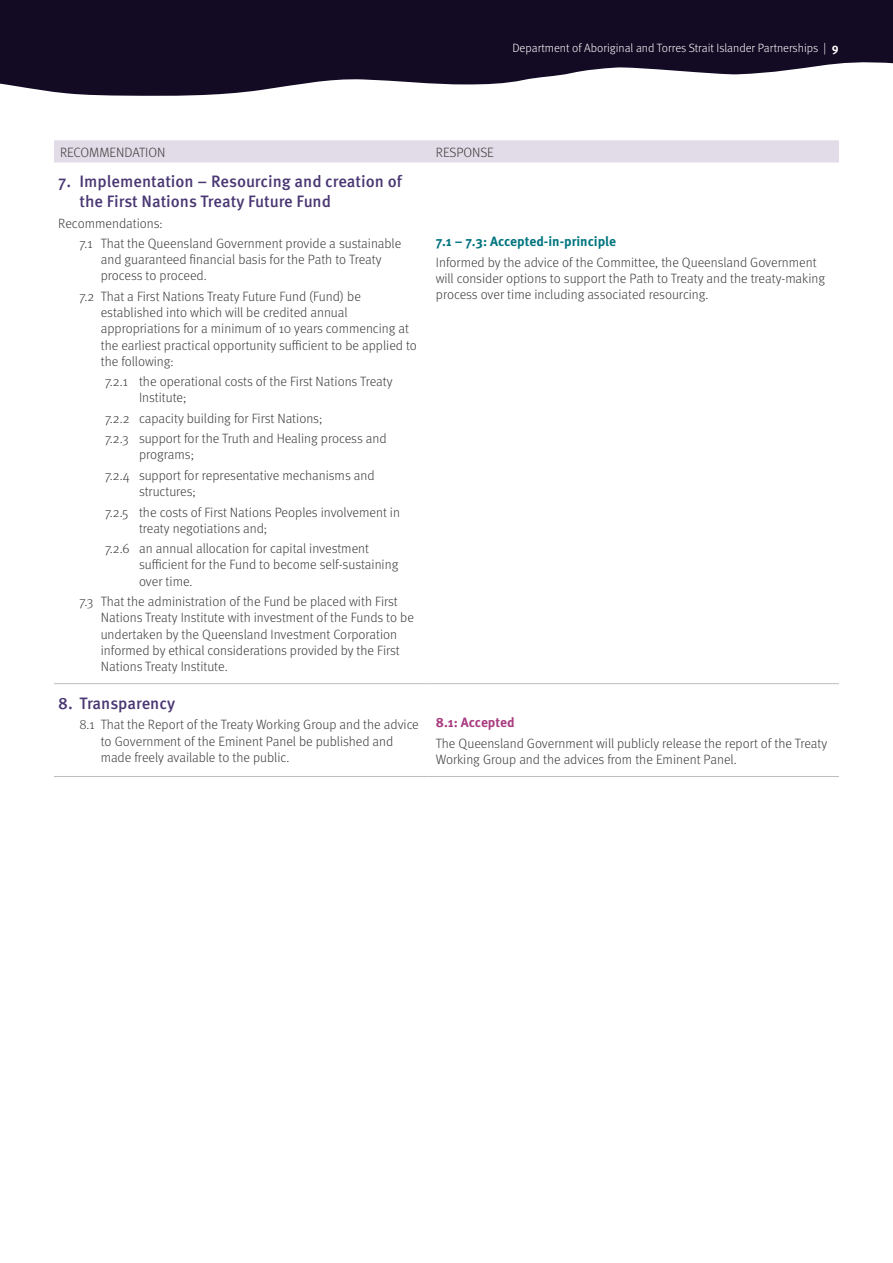
<style>
.page{position:relative;width:893px;height:1263px;background:#fff}
.page>*{position:absolute;margin:0;border:0;box-sizing:border-box;transform-origin:0 0}
.t1{font:500 16.5px/19.8px "Meta OT";color:#4a3773}
.Table_body{font:300 13.5px/16.2px "Meta OT";color:#3e3e3f}
.Table_body-2{font:700 13.5px "Meta OT";color:#02757f}
.Body{font:300 13.5px "Meta OT";color:#3e3e3f}
.Table_body-3{font:700 13.5px "Meta OT";color:#a93c80}
.t2{font:300 12px "Meta OT";color:#fff}
.s1{font-weight:700}
</style>
<div class="page">
<svg style="left:0;top:0;width:893px;height:96px;fill:#130b24"></svg>
<div style="left:54px;top:140px;width:785px;height:22px;background:#e1dce7"></div>
<hr style="left:54px;top:683px;width:373px;height:1px;background:#bcbdc0">
<hr style="left:427px;top:683px;width:412px;height:1px;background:#bcbdc0">
<hr style="left:54px;top:776px;width:373px;height:1px;background:#bcbdc0">
<hr style="left:427px;top:776px;width:412px;height:1px;background:#bcbdc0">
<p class="t2" style="left:512px;top:41px;width:328px">Department of Aboriginal and Torres Strait Islander Partnerships | <span class="s1">9</span></p>
<p class="Body" style="left:60px;top:144px;width:107px">RECOMMENDATION</p>
<p class="Body" style="left:436px;top:144px;width:60px">RESPONSE</p>
<p class="t1" style="left:80px;top:172px;width:324px;text-indent:-21px">7. Implementation – Resourcing and creation of the First Nations Treaty Future Fund</p>
<p class="Table_body" style="left:58px;top:215px;width:106px">Recommendations:</p>
<p class="Table_body" style="left:101px;top:236px;width:302px;text-indent:-21px">7.1 That the Queensland Government provide a sustainable and guaranteed financial basis for the Path to Treaty process to proceed.</p>
<p class="Table_body" style="left:101px;top:288px;width:318px;text-indent:-21px">7.2 That a First Nations Treaty Future Fund (Fund) be established into which will be credited annual appropriations for a minimum of 10 years commencing at the earliest practical opportunity sufficient to be applied to the following:</p>
<p class="Table_body" style="left:139px;top:374px;width:255px;text-indent:-34px">7.2.1 the operational costs of the First Nations Treaty<br>Institute;</p>
<p class="Table_body" style="left:105px;top:410px;width:219px">7.2.2 capacity building for First Nations;</p>
<p class="Table_body" style="left:139px;top:431px;width:249px;text-indent:-34px">7.2.3 support for the Truth and Healing process and programs;</p>
<p class="Table_body" style="left:139px;top:467px;width:237px;text-indent:-34px">7.2.4 support for representative mechanisms and structures;</p>
<p class="Table_body" style="left:139px;top:504px;width:263px;text-indent:-34px">7.2.5 the costs of First Nations Peoples involvement in treaty negotiations and;</p>
<p class="Table_body" style="left:139px;top:541px;width:261px;text-indent:-34px">7.2.6 an annual allocation for capital investment sufficient for the Fund to become self-sustaining over time.</p>
<p class="Table_body" style="left:101px;top:594px;width:315px;text-indent:-21px">7.3 That the administration of the Fund be placed with First Nations Treaty Institute with investment of the Funds to be undertaken by the Queensland Investment Corporation informed by ethical considerations provided by the First Nations Treaty Institute.</p>
<p class="Table_body-2" style="left:436px;top:233px;width:182px">7.1 – 7.3: Accepted-in-principle</p>
<p class="Table_body" style="left:436px;top:254px;width:391px">Informed by the advice of the Committee, the Queensland Government will consider options to support the Path to Treaty and the treaty-making process over time including associated resourcing.</p>
<p class="t1" style="left:58px;top:693px;width:119px">8. Transparency</p>
<p class="Table_body" style="left:101px;top:717px;width:320px;text-indent:-21px">8.1 That the Report of the Treaty Working Group and the advice to Government of the Eminent Panel be published and made freely available to the public.</p>
<p class="Table_body-3" style="left:436px;top:714px;width:80px">8.1: Accepted</p>
<p class="Table_body" style="left:436px;top:735px;width:393px">The Queensland Government will publicly release the report of the Treaty<br>Working Group and the advices from the Eminent Panel.</p>
</div>
